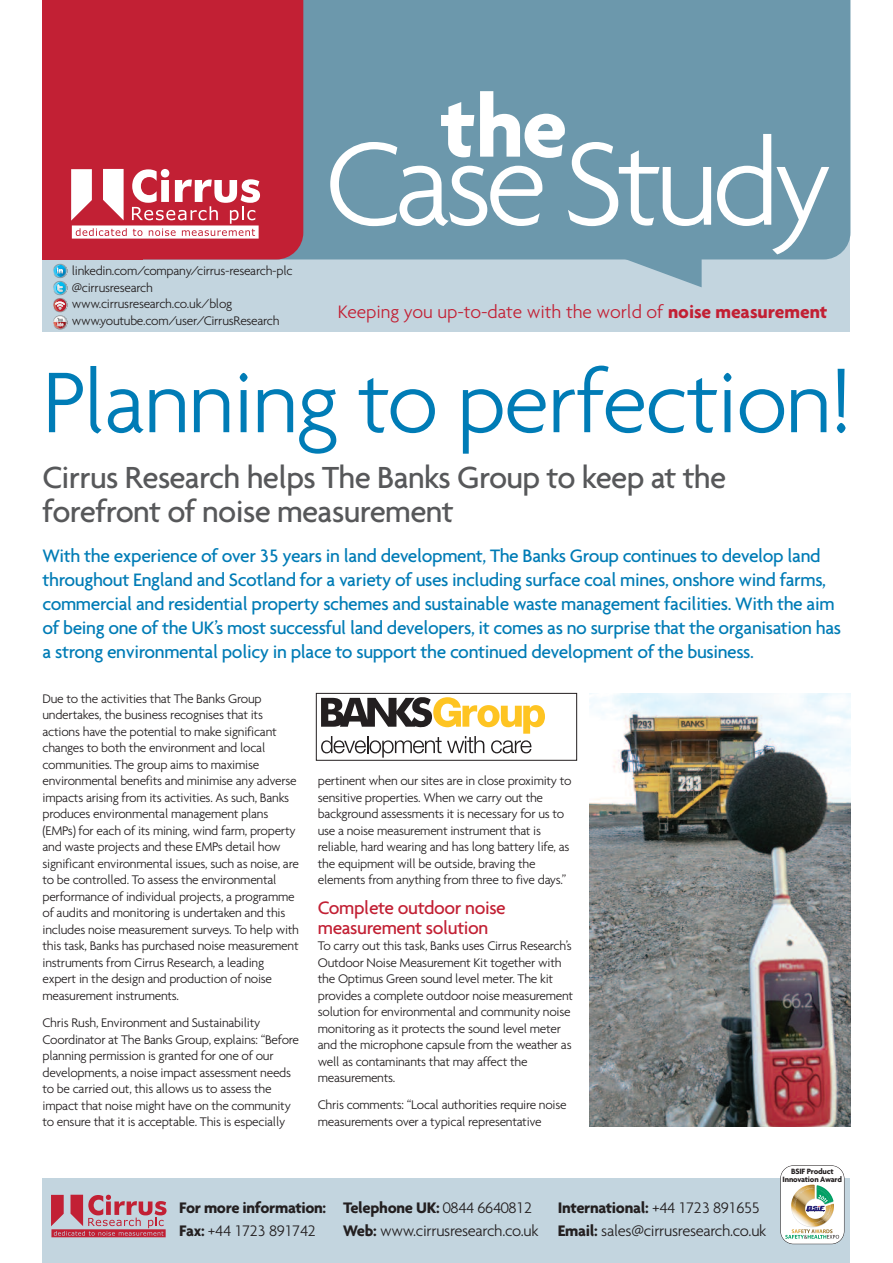
<style>
.page{position:relative;width:893px;height:1263px;background:#fff}
.page>*{position:absolute;margin:0;border:0;box-sizing:border-box;transform-origin:0 0}
.t1{font:300 127.5px "Agenda";letter-spacing:-.05em;color:#fff}
.t2{font:300 93px "Agenda";letter-spacing:-.02em;color:#007cb6}
.t3{font:700 91.95px "Agenda";color:#fff}
.t4{font:500 33px/34.5px "Agenda";letter-spacing:-.02em;color:#57585a}
.t5{font:500 19.5px/24px "Agenda";letter-spacing:-.02em;color:#007cb6}
.t6{font:300 19.5px "Agenda";letter-spacing:-.005em;color:#c22034}
.t7{font:500 19.5px/19.5px "Agenda";letter-spacing:-.02em;color:#c22034}
.t8{font:300 16.5px "Agenda";letter-spacing:-.02em;color:#231f20}
.t9{font:700 16.5px "Agenda";letter-spacing:-.02em;color:#231f20}
.t10{font:300 13.5px/16.5px "Agenda";letter-spacing:-.02em;color:#231f20}
.t11{font:700 8.25px/7.5px "Agenda";letter-spacing:-.02em;color:#231f20;text-align:center}
.s1{font-weight:700}
.s2{font-weight:300}
</style>
<div class="page">
<div style="left:43px;top:179px;width:807px;height:153px;background:#c3d5df"></div>
<div style="left:303px;top:0;width:547px;height:259px;background:#6c98ac"></div>
<div style="left:143px;top:0;width:160px;height:259px;background:#c22034"></div>
<div style="left:43px;top:0;width:100px;height:259px;background:#c22034"></div>
<svg style="left:621px;top:256px;width:81px;height:31px"></svg>
<svg style="left:71px;top:169px;width:189px;height:70px"></svg>
<svg style="left:53px;top:264px;width:14px;height:66px"></svg>
<div style="left:43px;top:1178px;width:807px;height:85px;background:#c3d5df"></div>
<svg style="left:51px;top:1195px;width:116px;height:42px"></svg>
<div style="left:780px;top:1165px;width:64px;height:79px;background:#fff;border-radius:13px"></div>
<svg style="left:785px;top:1185px;width:54px;height:54px"></svg>
<div style="left:780px;top:1165px;width:64px;height:79px;border:1px solid #231f20;border-radius:13px"></div>
<img style="left:590px;top:693px;width:260px;height:434px">
<svg style="left:321px;top:697px;width:224px;height:61px"></svg>
<div style="left:316px;top:693px;width:261px;height:67px;border:1px solid #231f20"></div>
<p class="t10" style="left:72px;top:263px;width:222px">linkedin.com/company/cirrus-research-plc @cirrusresearch www.cirrusresearch.co.uk/blog www.youtube.com/user/CirrusResearch</p>
<h3 class="t3" style="left:440px;top:71px;width:129px">the</h3>
<h1 class="t1" style="left:325px;top:106px;width:509px">Case Study</h1>
<h3 class="t6" style="left:338px;top:300px;width:491px">Keeping you up-to-date with the world of <span class="s1">noise measurement</span></h3>
<h2 class="t2" style="left:43px;top:346px;width:811px">Planning to perfection!</h2>
<h3 class="t4" style="left:43px;top:459px;width:685px">Cirrus Research helps The Banks Group to keep at the forefront of noise measurement</h3>
<p class="t5" style="left:43px;top:543px;width:800px">With the experience of over 35 years in land development, The Banks Group continues to develop land throughout England and Scotland for a variety of uses including surface coal mines, onshore wind farms, commercial and residential property schemes and sustainable waste management facilities. With the aim of being one of the UK’s most successful land developers, it comes as no surprise that the organisation has a strong environmental policy in place to support the continued development of the business.</p>
<p class="t10" style="left:43px;top:690px;width:258px">Due to the activities that The Banks Group undertakes, the business recognises that its actions have the potential to make significant changes to both the environment and local communities. The group aims to maximise environmental benefits and minimise any adverse impacts arising from its activities. As such, Banks produces environmental management plans (EMPs) for each of its mining, wind farm, property and waste projects and these EMPs detail how significant environmental issues, such as noise, are to be controlled. To assess the environmental performance of individual projects, a programme of audits and monitoring is undertaken and this includes noise measurement surveys. To help with this task, Banks has purchased noise measurement instruments from Cirrus Research, a leading expert in the design and production of noise measurement instruments.</p>
<p class="t10" style="left:43px;top:1014px;width:258px">Chris Rush, Environment and Sustainability Coordinator at The Banks Group, explains: “Before planning permission is granted for one of our developments, a noise impact assessment needs to be carried out, this allows us to assess the impact that noise might have on the community to ensure that it is acceptable. This is especially</p>
<p class="t10" style="left:318px;top:772px;width:255px">pertinent when our sites are in close proximity to sensitive properties. When we carry out the background assessments it is necessary for us to use a noise measurement instrument that is reliable, hard wearing and has long battery life, as the equipment will be outside, braving the elements from anything from three to five days.”</p>
<h3 class="t7" style="left:318px;top:898px;width:189px">Complete outdoor noise measurement solution</h3>
<p class="t10" style="left:318px;top:937px;width:257px">To carry out this task, Banks uses Cirrus Research’s Outdoor Noise Measurement Kit together with the Optimus Green sound level meter. The kit provides a complete outdoor noise measurement solution for environmental and community noise monitoring as it protects the sound level meter and the microphone capsule from the weather as well as contaminants that may affect the measurements.</p>
<p class="t10" style="left:318px;top:1096px;width:250px">Chris comments: “Local authorities require noise measurements over a typical representative</p>
<p class="t9" style="left:179px;top:1198px;width:354px">For more information: Telephone UK: <span class="s2">0844 6640812</span></p>
<p class="t9" style="left:558px;top:1198px;width:204px">International: <span class="s2">+44 1723 891655</span></p>
<p class="t8" style="left:179px;top:1220px;width:138px"><span class="s1">Fax:</span> +44 1723 891742</p>
<p class="t8" style="left:343px;top:1220px;width:425px"><span class="s1">Web:</span> www.cirrusresearch.co.uk <span class="s1">Email:</span> sales@cirrusresearch.co.uk</p>
<p class="t11" style="left:783px;top:1167px;width:61px">BSIF Product<br>Innovation Award</p>
</div>
